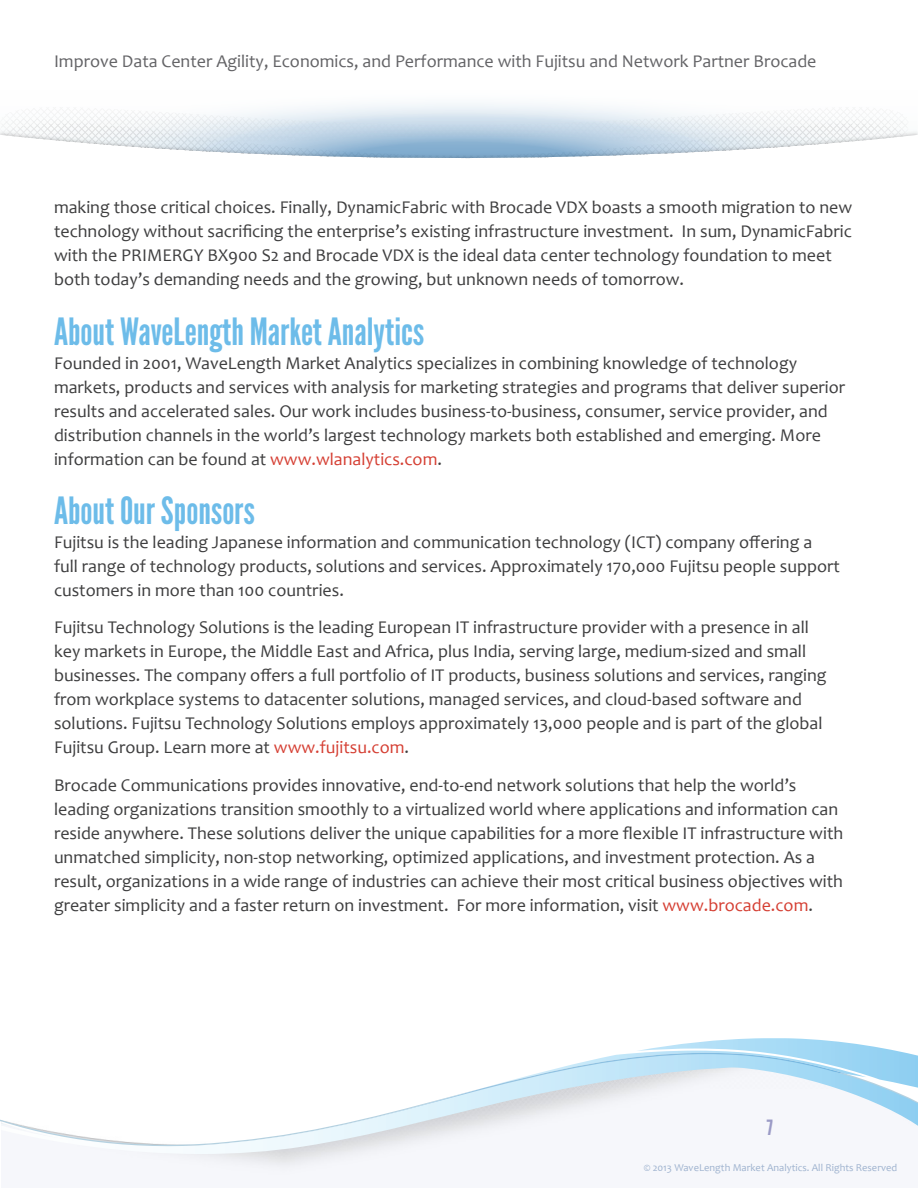
<style>
.page{position:relative;width:918px;height:1188px;background:#fff}
.page>*{position:absolute;margin:0;border:0;box-sizing:border-box;transform-origin:0 0}
.SubHead{font:37.5px "League Gothic";color:#6dbce9}
.t1{font:21px "League Gothic";color:#9b9bc6}
.Body{font:18px/24px "Candara";color:#3e3e3f}
.t2{font:18px "Candara";color:#636366}
.t3{font:10.5px "Candara";color:#9fb3cf}
.s1{color:#d53f33}
</style>
<div class="page">
<svg style="left:637px;top:1038px;width:274px;height:16px"></svg>
<svg style="left:1px;top:1054px;width:917px;height:101px"></svg>
<svg style="left:1px;top:103px;width:906px;height:26px"></svg>
<img style="left:0;top:129px;width:918px;height:7px">
<svg style="left:12px;top:136px;width:893px;height:23px"></svg>
<p class="t2" style="left:54px;top:50px;width:764px">Improve Data Center Agility, Economics, and Performance with Fujitsu and Network Partner Brocade</p>
<p class="Body" style="left:54px;top:195px;width:800px">making those critical choices. Finally, DynamicFabric with Brocade VDX boasts a smooth migration to new technology without sacrificing the enterprise’s existing infrastructure investment. In sum, DynamicFabric with the PRIMERGY BX900 S2 and Brocade VDX is the ideal data center technology foundation to meet both today’s demanding needs and the growing, but unknown needs of tomorrow.</p>
<p class="SubHead" style="left:54px;top:310px;width:372px">About WaveLength Market Analytics</p>
<p class="Body" style="left:54px;top:351px;width:793px">Founded in 2001, WaveLength Market Analytics specializes in combining knowledge of technology markets, products and services with analysis for marketing strategies and programs that deliver superior results and accelerated sales. Our work includes business-to-business, consumer, service provider, and distribution channels in the world’s largest technology markets both established and emerging. More information can be found at <span class="s1">www.wlanalytics.com</span>.</p>
<p class="SubHead" style="left:54px;top:489px;width:202px">About Our Sponsors</p>
<p class="Body" style="left:54px;top:530px;width:787px">Fujitsu is the leading Japanese information and communication technology (ICT) company offering a full range of technology products, solutions and services. Approximately 170,000 Fujitsu people support customers in more than 100 countries.</p>
<p class="Body" style="left:54px;top:615px;width:774px">Fujitsu Technology Solutions is the leading European IT infrastructure provider with a presence in all key markets in Europe, the Middle East and Africa, plus India, serving large, medium-sized and small businesses. The company offers a full portfolio of IT products, business solutions and services, ranging from workplace systems to datacenter solutions, managed services, and cloud-based software and solutions. Fujitsu Technology Solutions employs approximately 13,000 people and is part of the global Fujitsu Group. Learn more at <span class="s1">www.fujitsu.com</span>.</p>
<p class="Body" style="left:54px;top:773px;width:791px">Brocade Communications provides innovative, end-to-end network solutions that help the world’s leading organizations transition smoothly to a virtualized world where applications and information can reside anywhere. These solutions deliver the unique capabilities for a more flexible IT infrastructure with unmatched simplicity, non-stop networking, optimized applications, and investment protection. As a result, organizations in a wide range of industries can achieve their most critical business objectives with greater simplicity and a faster return on investment. For more information, visit <span class="s1">www.brocade.com</span>.</p>
<p class="t1" style="left:767px;top:1116px;width:8px">7</p>
<p class="t3" style="left:644px;top:1161px;width:255px">© 2013 WaveLength Market Analytics. All Rights Reserved</p>
</div>
